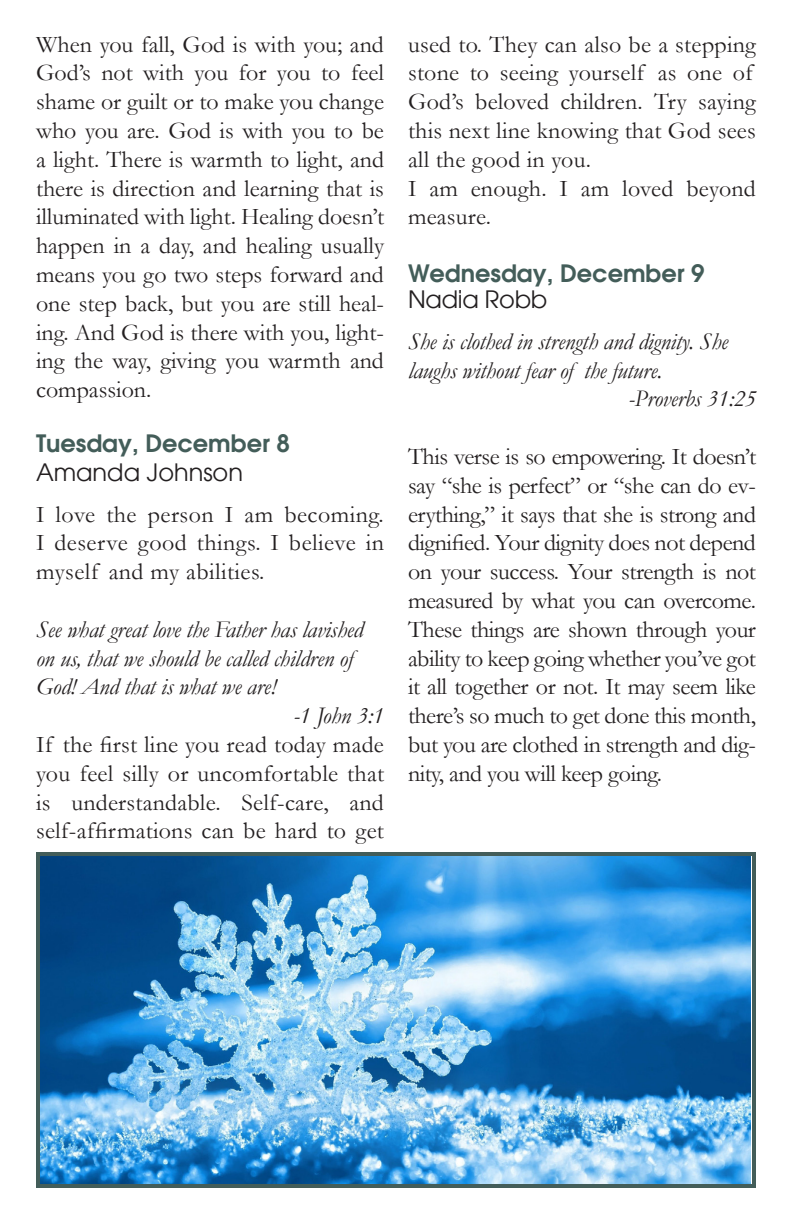
<style>
.page{position:relative;width:792px;height:1224px;background:#fff}
.page>*{position:absolute;margin:0;border:0;box-sizing:border-box;transform-origin:0 0}
.t1{font:24px/28.8px "Garamond";letter-spacing:.01em;color:#231f20;text-align:justify}
.t2{font:italic 24px/28.8px "Garamond";letter-spacing:-.01em;color:#231f20}
.t3{font:600 24px "Avant Garde";color:#435d59}
.t4{font:24px "Avant Garde";color:#231f20}
</style>
<div class="page">
<img style="left:41px;top:857px;width:710px;height:326px">
<div style="left:36px;top:852px;width:720px;height:336px;border:4px solid #435d59"></div>
<p class="t1" style="left:36px;top:29px;width:350px">When you fall, God is with you; and God’s not with you for you to feel shame or guilt or to make you change who you are. God is with you to be a light. There is warmth to light, and there is direction and learning that is illuminated with light. Healing doesn’t happen in a day, and healing usually means you go two steps forward and one step back, but you are still heal&shy;ing. And God is there with you, light&shy;ing the way, giving you warmth and compassion.</p>
<p class="t3" style="left:36px;top:427px;width:255px">Tuesday, December 8</p>
<p class="t4" style="left:36px;top:458px;width:209px">Amanda Johnson</p>
<p class="t1" style="left:36px;top:499px;width:350px">I love the person I am becoming.<br>I deserve good things. I believe in myself and my abilities.</p>
<p class="t2" style="left:36px;top:615px;width:329px">See what great love the Father has lavished on us, that we should be called children of<br>God! And that is what we are!</p>
<p class="t2" style="left:294px;top:701px;width:92px">-1 John 3:1</p>
<p class="t1" style="left:36px;top:730px;width:350px">If the first line you read today made you feel silly or uncomfortable that is understandable. Self-care, and self-affirmations can be hard to get</p>
<p class="t1" style="left:408px;top:29px;width:350px;text-align:left">used to. They can also be a stepping stone to seeing yourself as one of<br>God’s beloved children. Try saying this next line knowing that God sees all the good in you.</p>
<p class="t1" style="left:408px;top:173px;width:349px">I am enough. I am loved beyond measure.</p>
<p class="t3" style="left:408px;top:257px;width:298px">Wednesday, December 9</p>
<p class="t4" style="left:408px;top:285px;width:141px">Nadia Robb</p>
<p class="t2" style="left:408px;top:327px;width:322px">She is clothed in strength and dignity. She laughs without fear of the future.</p>
<p class="t2" style="left:629px;top:384px;width:129px">-Proverbs 31:25</p>
<p class="t1" style="left:408px;top:442px;width:350px">This verse is so empowering. It doesn’t say “she is perfect” or “she can do ev&shy;erything,” it says that she is strong and dignified. Your dignity does not depend on your success. Your strength is not measured by what you can overcome.<br>These things are shown through your ability to keep going whether you’ve got it all together or not. It may seem like there’s so much to get done this month, but you are clothed in strength and dig&shy;nity, and you will keep going.</p>
</div>
